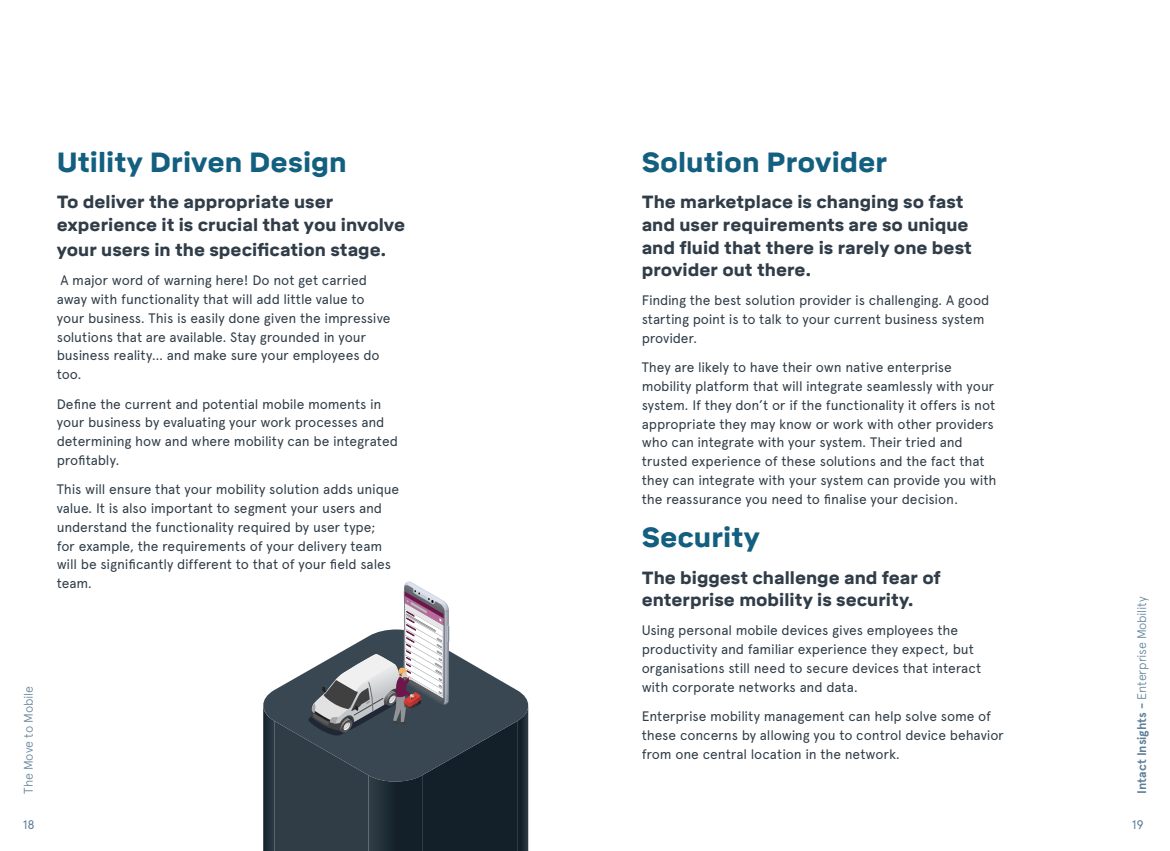
<style>
.page{position:relative;width:1170px;height:851px;background:#fff}
.page>*{position:absolute;margin:0;border:0;box-sizing:border-box;transform-origin:0 0}
.t1{font:900 27.5px "Mikro";color:#135f7f}
.t2{font:900 17.5px/22.5px "Mikro";color:#303d48}
.t3{font:13.75px/18.8px "Apercu";letter-spacing:-.01em;color:#303d48}
.t4{font:300 12.5px "Apercu";letter-spacing:-.015em;color:#5d7f97}
.t5{font:12.5px "Apercu";color:#5d7f97}
.s1{font-weight:700}
</style>
<div class="page">
<img style="left:404px;top:581px;width:22px;height:10px">
<svg style="left:263px;top:591px;width:265px;height:259px"></svg>
<p class="t1" style="left:57px;top:146px;width:291px">Utility Driven Design</p>
<p class="t2" style="left:57px;top:191px;width:350px">To deliver the appropriate user experience it is crucial that you involve</p>
<p class="t2" style="left:57px;top:239px;width:331px">your users in the specification stage.</p>
<p class="t3" style="left:57px;top:271px;width:335px">A major word of warning here! Do not get carried away with functionality that will add little value to your business. This is easily done given the impressive solutions that are available. Stay grounded in your business reality… and make sure your employees do too.</p>
<p class="t3" style="left:57px;top:394px;width:343px">Define the current and potential mobile moments in your business by evaluating your work processes and determining how and where mobility can be integrated profitably.</p>
<p class="t3" style="left:57px;top:480px;width:344px">This will ensure that your mobility solution adds unique value. It is also important to segment your users and understand the functionality required by user type;<br>for example, the requirements of your delivery team will be significantly different to that of your field sales team.</p>
<p class="t4" style="left:21px;top:793px;width:109px;rotate:-90deg">The Move to Mobile</p>
<p class="t1" style="left:641px;top:146px;width:247px">Solution Provider</p>
<p class="t2" style="left:641px;top:191px;width:332px">The marketplace is changing so fast and user requirements are so unique and fluid that there is rarely one best provider out there.</p>
<p class="t3" style="left:641px;top:291px;width:349px">Finding the best solution provider is challenging. A good starting point is to talk to your current business system provider.</p>
<p class="t3" style="left:641px;top:358px;width:356px">They are likely to have their own native enterprise mobility platform that will integrate seamlessly with your system. If they don’t or if the functionality it offers is not appropriate they may know or work with other providers who can integrate with your system. Their tried and trusted experience of these solutions and the fact that they can integrate with your system can provide you with the reassurance you need to finalise your decision.</p>
<p class="t1" style="left:641px;top:521px;width:120px">Security</p>
<p class="t2" style="left:641px;top:566px;width:301px">The biggest challenge and fear of enterprise mobility is security.</p>
<p class="t3" style="left:641px;top:621px;width:341px">Using personal mobile devices gives employees the productivity and familiar experience they expect, but organisations still need to secure devices that interact with corporate networks and data.</p>
<p class="t3" style="left:641px;top:706px;width:364px">Enterprise mobility management can help solve some of these concerns by allowing you to control device behavior from one central location in the network.</p>
<p class="t4" style="left:1134px;top:793px;width:199px;rotate:-90deg"><span class="s1">Intact Insights -</span> Enterprise Mobility</p>
<p class="t5" style="left:23px;top:816px;width:14px">18</p>
<p class="t5" style="left:1131px;top:816px;width:13px">19</p>
</div>
